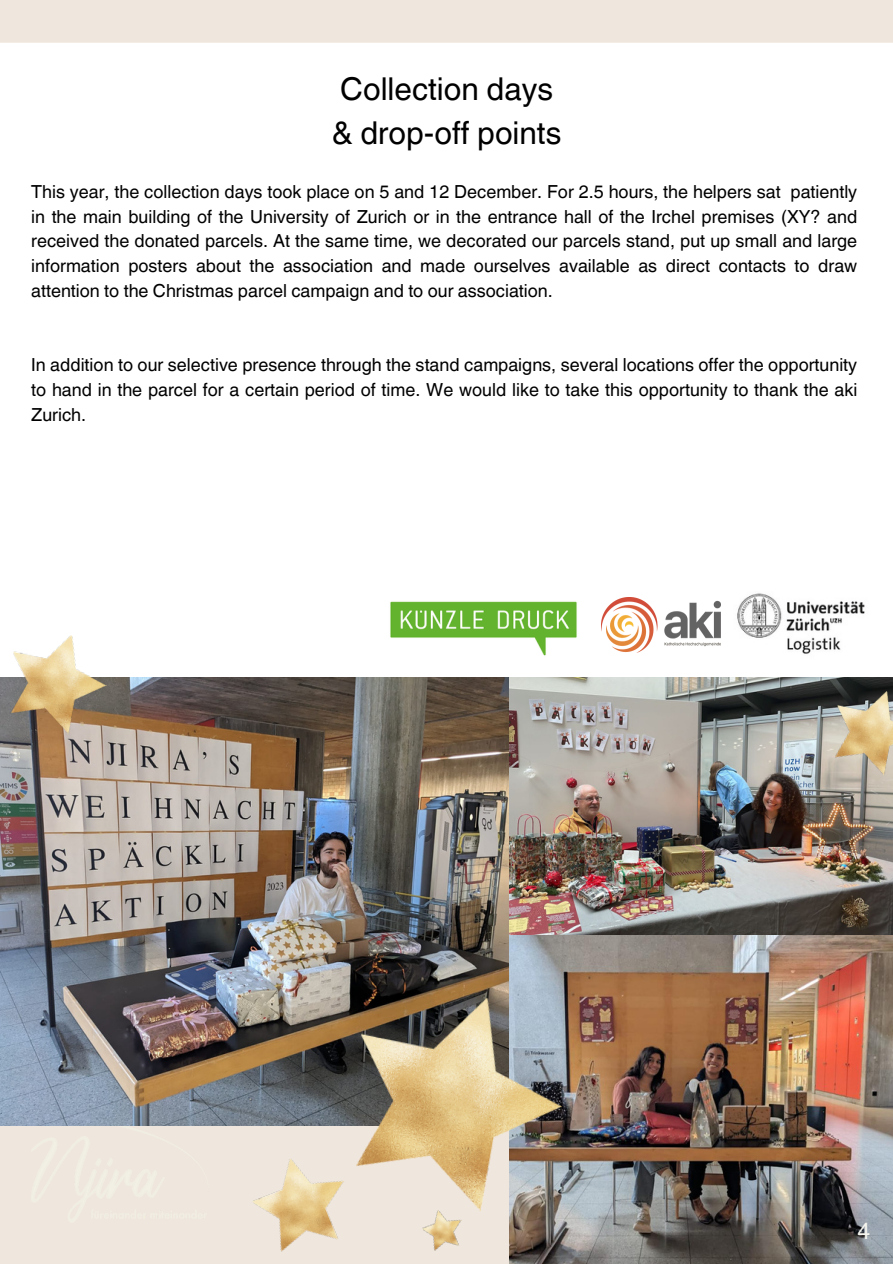
<style>
.page{position:relative;width:893px;height:1264px;background:#fff}
.page>*{position:absolute;margin:0;border:0;box-sizing:border-box;transform-origin:0 0}
.t1{font:31.5px/43.8px "Helvetica World";color:#000}
.t2{font:23.1px "Helvetica World";color:#f5f5ef}
.t3{font:18px/24.8px "Helvetica World";color:#000;text-align:justify}
</style>
<div class="page">
<div style="left:0;top:0;width:892px;height:1263px;background:#efe7dd"></div>
<div style="left:0;top:43px;width:892px;height:634px;background:#fff"></div>
<img style="left:31px;top:1125px;width:187px;height:1px">
<img style="left:733px;top:591px;width:141px;height:68px">
<img style="left:601px;top:597px;width:119px;height:56px">
<img style="left:0;top:677px;width:509px;height:448px">
<img style="left:509px;top:677px;width:383px;height:586px">
<img style="left:332px;top:976px;width:247px;height:246px">
<img style="left:377px;top:591px;width:212px;height:71px">
<img style="left:253px;top:1143px;width:110px;height:109px">
<img style="left:0;top:625px;width:115px;height:115px">
<img style="left:826px;top:682px;width:66px;height:98px">
<img style="left:418px;top:1203px;width:52px;height:48px">
<p class="t1" style="left:332px;top:67px;width:231px">Collection days &amp; drop-off points</p>
<p class="t3" style="left:31px;top:179px;width:827px">This year, the collection days took place on 5 and 12 December. For 2.5 hours, the helpers sat patiently in the main building of the University of Zurich or in the entrance hall of the Irchel premises (XY? and received the donated parcels. At the same time, we decorated our parcels stand, put up small and large information posters about the association and made ourselves available as direct contacts to draw attention to the Christmas parcel campaign and to our association.</p>
<p class="t3" style="left:31px;top:352px;width:827px">In addition to our selective presence through the stand campaigns, several locations offer the opportunity to hand in the parcel for a certain period of time. We would like to take this opportunity to thank the aki Zurich.</p>
<p class="t2" style="left:857px;top:1217px;width:14px">4</p>
</div>
